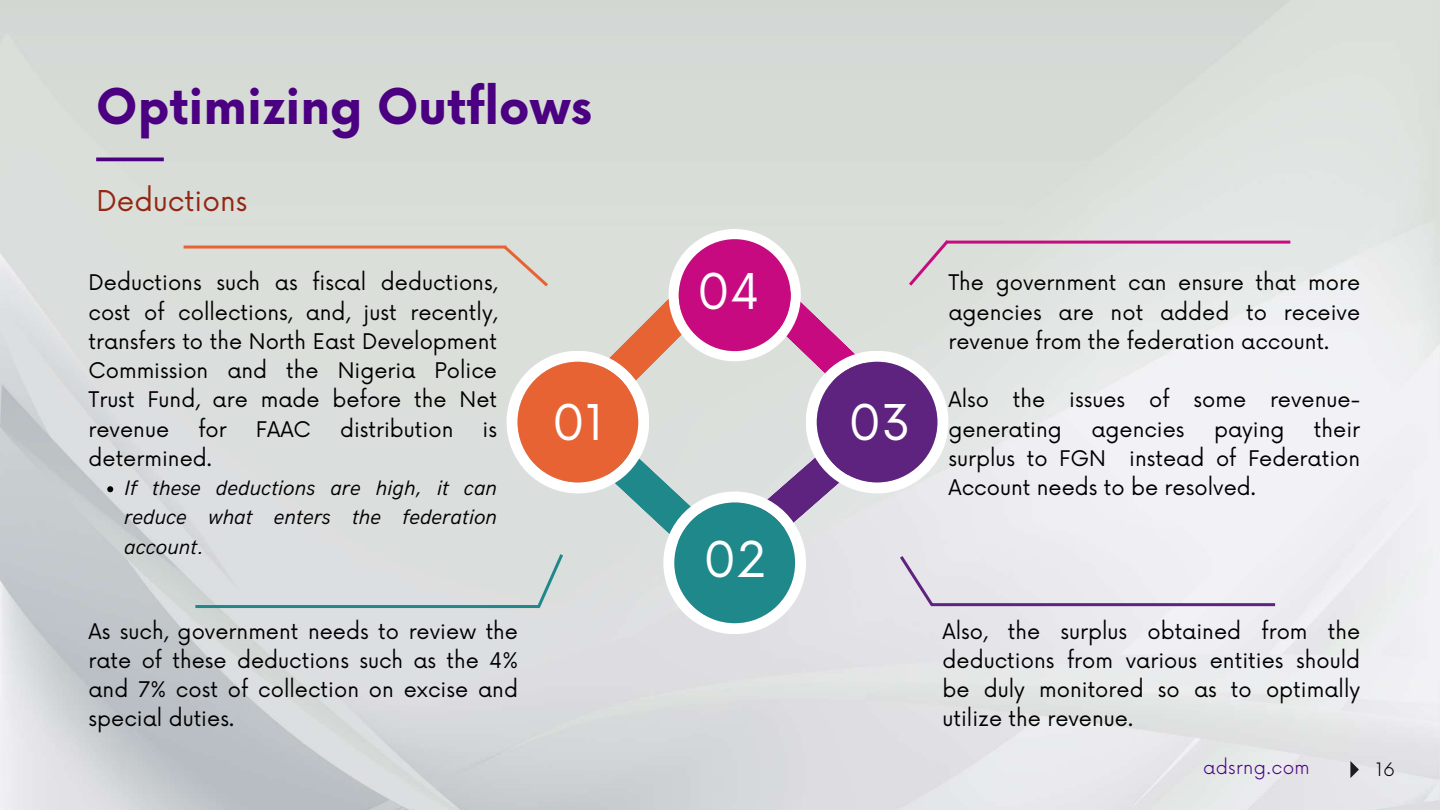
<style>
.page{position:relative;width:1440px;height:810px;background:#fff}
.page>*{position:absolute;margin:0;border:0;box-sizing:border-box;transform-origin:0 0}
.t1{font:700 48px "Now";color:#4b0082}
.t2{font:48px "Now";color:#fff}
.t3{font:28px "Now";color:#942613}
.t4{font:21px/29.2px "Now";color:#000;text-align:justify}
.t5{font:italic 21px/29.2px "HK Grotesk";color:#000;text-align:justify}
.t6{font:300 18px "Now";letter-spacing:.02em;color:#4b0082}
.t7{font:300 18px "Now";color:#000}
</style>
<div class="page">
<hr style="left:184px;top:246px;width:322px;height:3px;background:#e76333">
<hr style="left:195px;top:605px;width:344px;height:3px;background:#1e888b">
<svg style="left:500px;top:229px;width:452px;height:405px;background:#c6b5c0"></svg>
<hr style="left:947px;top:241px;width:343px;height:3px;background:#c70a80">
<hr style="left:931px;top:603px;width:344px;height:3px;background:#5e227f">
<svg style="left:107px;top:486px;width:6px;height:6px"></svg>
<hr style="left:96px;top:158px;width:68px;height:3px;background:#4b0082">
<svg style="left:1350px;top:761px;width:9px;height:17px"></svg>
<h1 class="t1" style="left:96px;top:81px;width:497px">Optimizing Outflows</h1>
<h2 class="t3" style="left:96px;top:185px;width:153px">Deductions</h2>
<p class="t4" style="left:88px;top:269px;width:410px">Deductions such as fiscal deductions, cost of collections, and, just recently, transfers to the North East Development Commission and the Nigeria Police Trust Fund, are made before the Net revenue</p>
<p class="t4" style="left:198px;top:416px;width:30px">for</p>
<p class="t4" style="left:256px;top:416px;width:56px">FAAC</p>
<p class="t4" style="left:340px;top:416px;width:115px">distribution</p>
<p class="t4" style="left:483px;top:416px;width:16px">is</p>
<p class="t4" style="left:88px;top:445px;width:125px">determined.</p>
<p class="t5" style="left:124px;top:474px;width:374px">If these deductions are high, it can reduce what enters the federation account.</p>
<p class="t4" style="left:88px;top:617px;width:431px">As such, government needs to review the rate of these deductions such as the 4% and 7% cost of collection on excise and special duties.</p>
<h1 class="t2" style="left:552px;top:396px;width:53px">01</h1>
<h1 class="t2" style="left:697px;top:265px;width:65px">04</h1>
<h1 class="t2" style="left:703px;top:533px;width:64px">02</h1>
<h1 class="t2" style="left:848px;top:396px;width:64px">03</h1>
<p class="t4" style="left:948px;top:269px;width:413px">The government can ensure that more agencies are not added to receive revenue from the federation account.</p>
<p class="t4" style="left:948px;top:386px;width:413px">Also the issues of some revenue&shy;generating</p>
<p class="t4" style="left:948px;top:416px;width:413px;text-indent:366px">their surplus to FGN instead of Federation Account needs to be resolved.</p>
<p class="t4" style="left:1091px;top:416px;width:95px">agencies</p>
<p class="t4" style="left:1214px;top:416px;width:72px">paying</p>
<p class="t4" style="left:943px;top:617px;width:419px">Also, the surplus obtained from the deductions from various entities should be duly monitored so as to optimally utilize the revenue.</p>
<p class="t6" style="left:1203px;top:758px;width:108px">adsrng.com</p>
<p class="t7" style="left:1376px;top:760px;width:21px">16</p>
</div>
